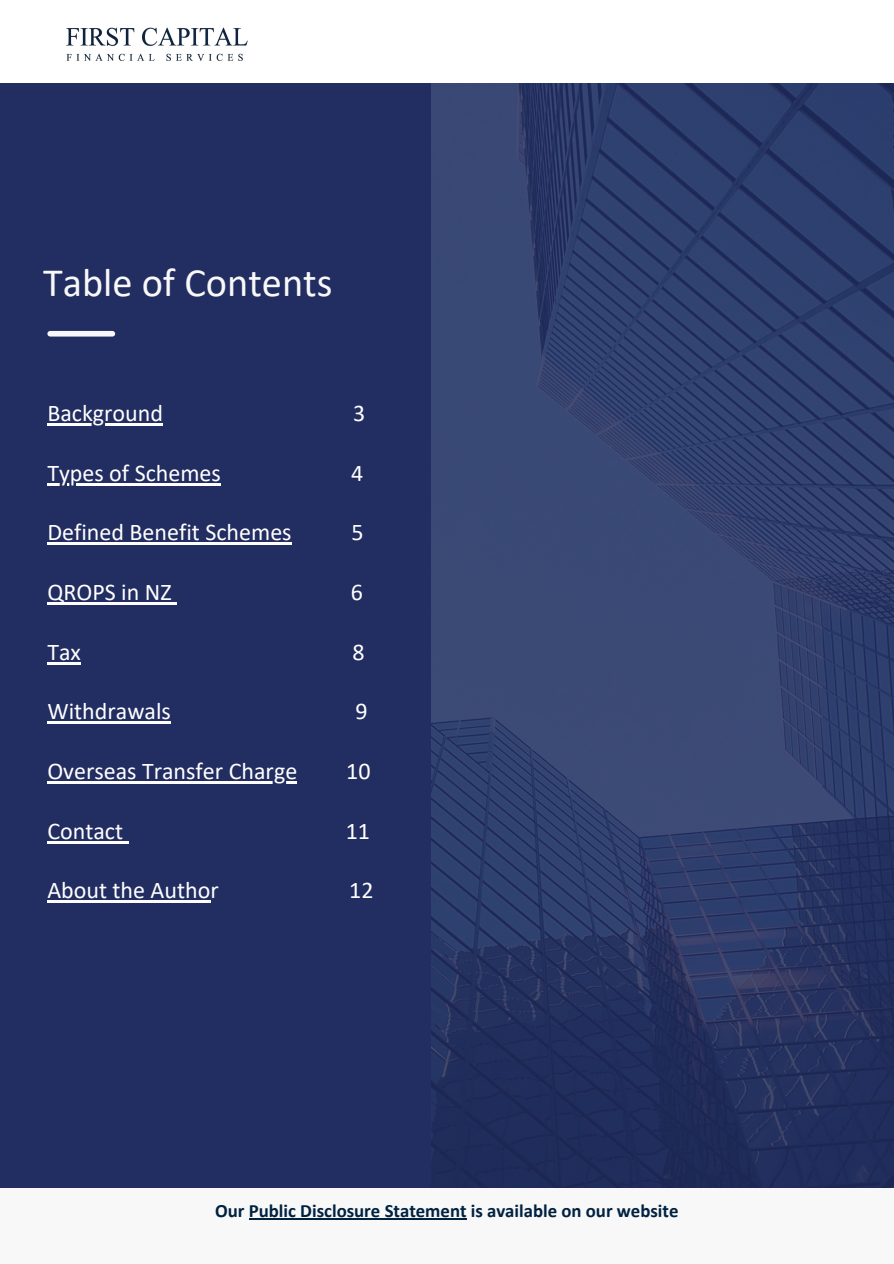
<style>
.page{position:relative;width:894px;height:1264px;background:#fff}
.page>*{position:absolute;margin:0;border:0;box-sizing:border-box;transform-origin:0 0}
.t1{font:40.35px "Calibri";color:#f8f8f8}
.t2{font:24px "Calibri";color:#fff}
.t3{font:700 18.75px "Calibri";color:#002140}
</style>
<div class="page">
<img style="left:430px;top:83px;width:463px;height:1105px">
<div style="left:0;top:11px;width:430px;height:1252px;background:#222d61"></div>
<div style="left:50px;top:331px;width:62px;height:5px;background:#f8f8f8"></div>
<div style="left:0;top:0;width:893px;height:82px;background:#fff"></div>
<img style="left:66px;top:27px;width:182px;height:34px">
<div style="left:0;top:1188px;width:893px;height:75px;background:#f8f8f8"></div>
<hr style="left:249px;top:1218px;width:217px;height:1px;background:#002140">
<hr style="left:47px;top:423px;width:116px;height:2px;background:#fff">
<hr style="left:47px;top:483px;width:174px;height:2px;background:#fff">
<hr style="left:47px;top:542px;width:244px;height:3px;background:#fff">
<hr style="left:47px;top:602px;width:124px;height:2px;background:#fff">
<svg style="left:171px;top:602px;width:6px;height:2px"></svg>
<hr style="left:47px;top:662px;width:34px;height:2px;background:#fff">
<hr style="left:47px;top:721px;width:124px;height:3px;background:#fff">
<hr style="left:47px;top:781px;width:250px;height:2px;background:#fff">
<hr style="left:47px;top:841px;width:76px;height:2px;background:#fff">
<svg style="left:123px;top:841px;width:6px;height:2px"></svg>
<hr style="left:47px;top:900px;width:163px;height:2px;background:#fff">
<h1 class="t1" style="left:43px;top:265px;width:291px">Table of Contents</h1>
<h1 class="t2" style="left:47px;top:403px;width:117px">Background</h1>
<h1 class="t2" style="left:353px;top:403px;width:14px">3</h1>
<p class="t2" style="left:47px;top:463px;width:175px">Types of Schemes</p>
<p class="t2" style="left:351px;top:463px;width:14px">4</p>
<p class="t2" style="left:47px;top:522px;width:246px">Defined Benefit Schemes</p>
<p class="t2" style="left:351px;top:522px;width:14px">5</p>
<p class="t2" style="left:47px;top:582px;width:126px">QROPS in NZ</p>
<p class="t2" style="left:350px;top:582px;width:14px">6</p>
<p class="t2" style="left:47px;top:641px;width:35px">Tax</p>
<p class="t2" style="left:352px;top:641px;width:14px">8</p>
<p class="t2" style="left:47px;top:701px;width:125px">Withdrawals</p>
<p class="t2" style="left:355px;top:701px;width:14px">9</p>
<p class="t2" style="left:47px;top:761px;width:251px">Overseas Transfer Charge</p>
<p class="t2" style="left:346px;top:761px;width:26px">10</p>
<p class="t2" style="left:47px;top:820px;width:77px">Contact</p>
<p class="t2" style="left:345px;top:820px;width:26px">11</p>
<p class="t2" style="left:47px;top:880px;width:173px">About the Author</p>
<p class="t2" style="left:349px;top:880px;width:26px">12</p>
<h2 class="t3" style="left:215px;top:1202px;width:465px">Our Public Disclosure Statement is available on our website</h2>
</div>
